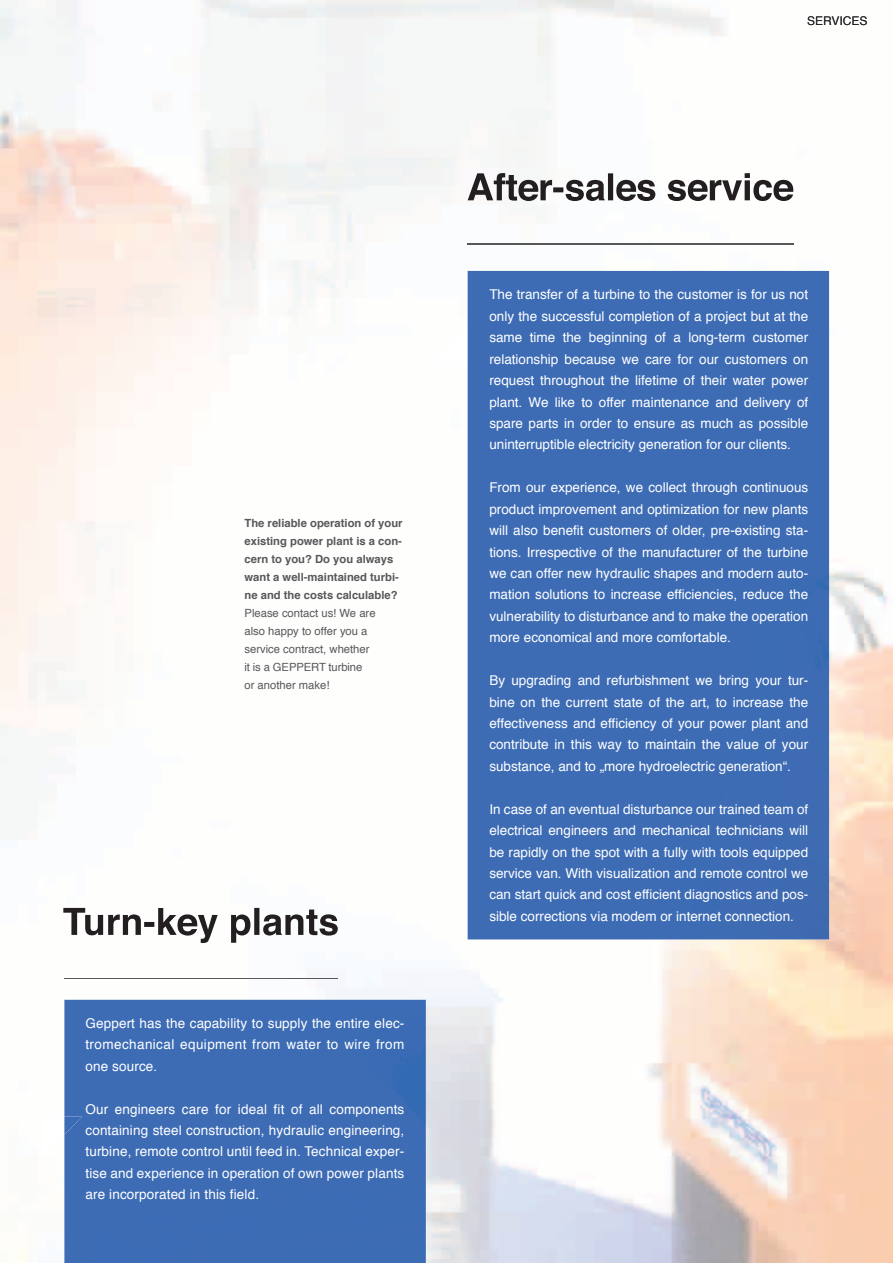
<style>
.page{position:relative;width:893px;height:1263px;background:#fff}
.page>*{position:absolute;margin:0;border:0;box-sizing:border-box;transform-origin:0 0}
.t1{font:13.5px/21.5px "Helvetica";color:#fff;text-align:justify}
.t2{font:12px "Helvetica";color:#231f20}
.t3{font:700 11.25px/18px "Helvetica";color:#57585a}
.t4{font:11.25px/18px "Helvetica";color:#57585a}
</style>
<div class="page">
<img style="left:0;top:0;width:893px;height:1263px">
<img style="left:808px;top:16px;width:59px;height:9px">
<svg style="left:428px;top:324px;width:40px;height:40px"></svg>
<svg style="left:468px;top:173px;width:325px;height:28px"></svg>
<svg style="left:63px;top:908px;width:275px;height:35px"></svg>
<img style="left:64px;top:978px;width:274px;height:1px">
<div style="left:468px;top:271px;width:361px;height:668px;background:#3d6cb5"></div>
<hr style="left:468px;top:324px;width:1px;height:40px;background:#3b6cb5">
<img style="left:468px;top:244px;width:325px;height:1px">
<div style="left:64px;top:1000px;width:362px;height:263px;background:#3d6cb5"></div>
<svg style="left:43px;top:1116px;width:39px;height:40px"></svg>
<p class="t2" style="left:807px;top:11px;width:62px">SERVICES</p>
<p class="t3" style="left:244px;top:514px;width:160px">The reliable operation of your existing power plant is a con&shy;cern to you? Do you always want a well-maintained turbi&shy;ne and the costs calculable?</p>
<p class="t4" style="left:244px;top:605px;width:133px">Please contact us! We are also happy to offer you a service contract, whether it is a GEPPERT turbine<br>or another make!</p>
<p class="t1" style="left:85px;top:1013px;width:320px">Geppert has the capability to supply the entire elec&shy;tromechanical equipment from water to wire from one source.</p>
<p class="t1" style="left:85px;top:1098px;width:320px">Our engineers care for ideal fit of all components containing steel construction, hydraulic engineering, turbine, remote control until feed in. Technical exper&shy;tise and experience in operation of own power plants are incorporated in this field.</p>
<p class="t1" style="left:489px;top:284px;width:320px">The transfer of a turbine to the customer is for us not only the successful completion of a project but at the same time the beginning of a long-term customer relationship because we care for our customers on request throughout the lifetime of their water power plant. We like to offer maintenance and delivery of spare parts in order to ensure as much as possible uninterruptible electricity generation for our clients.</p>
<p class="t1" style="left:489px;top:477px;width:320px">From our experience, we collect through continuous product improvement and optimization for new plants will also benefit customers of older, pre-existing sta&shy;tions. Irrespective of the manufacturer of the turbine we can offer new hydraulic shapes and modern auto&shy;mation solutions to increase efficiencies, reduce the vulnerability to disturbance and to make the operation more economical and more comfortable.</p>
<p class="t1" style="left:489px;top:670px;width:320px">By upgrading and refurbishment we bring your tur&shy;bine on the current state of the art, to increase the effectiveness and efficiency of your power plant and contribute in this way to maintain the value of your substance, and to „more hydroelectric generation“.</p>
<p class="t1" style="left:489px;top:799px;width:320px">In case of an eventual disturbance our trained team of electrical engineers and mechanical technicians will be rapidly on the spot with a fully with tools equipped service van. With visualization and remote control we can start quick and cost efficient diagnostics and pos&shy;sible corrections via modem or internet connection.</p>
</div>
